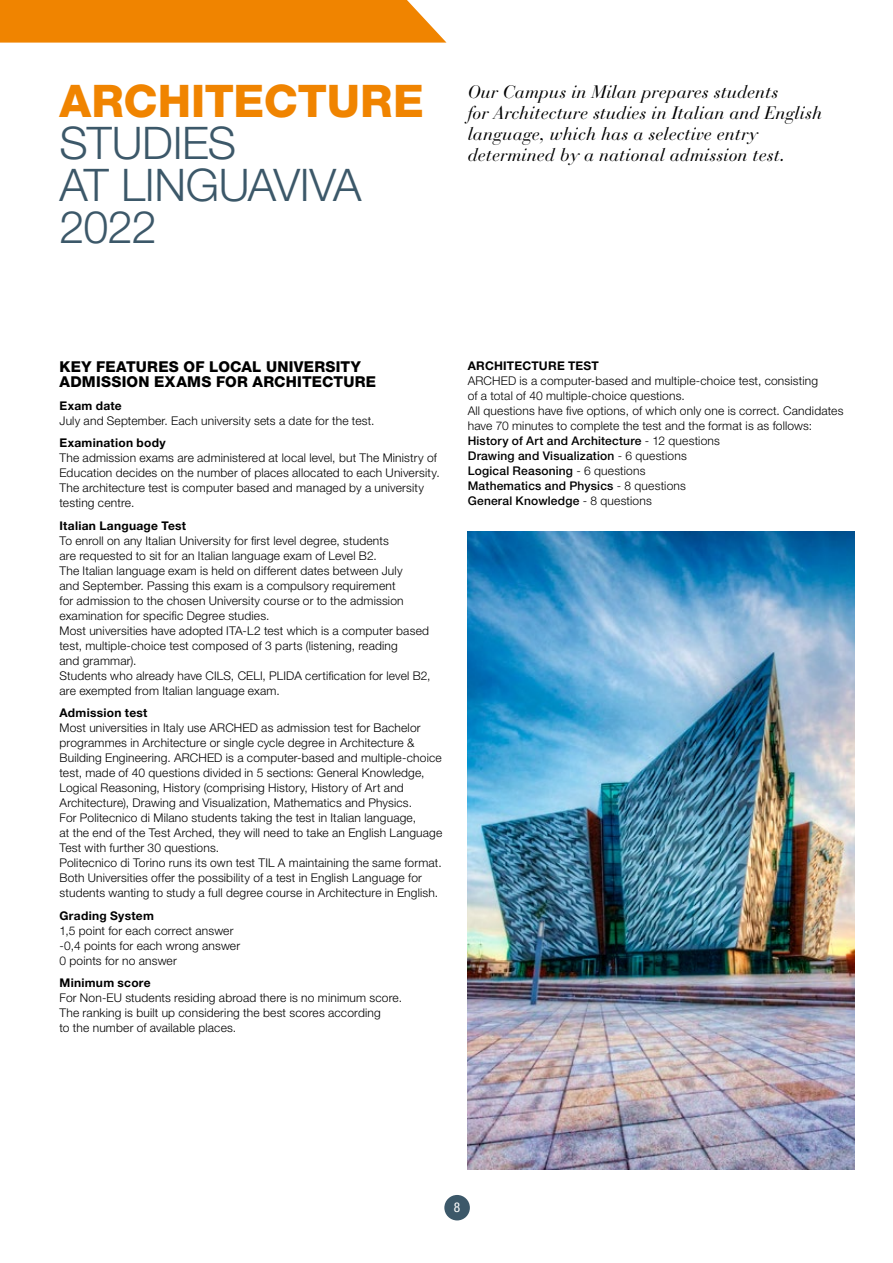
<style>
.page{position:relative;width:893px;height:1263px;background:#fff}
.page>*{position:absolute;margin:0;border:0;box-sizing:border-box;transform-origin:0 0}
.t1{font:300 45px/42px "Helvetica Neue LT Std";letter-spacing:-.01em;color:#3c5869}
.t2{font:800 45px "Helvetica Neue LT Std";color:#f08400}
.t3{font:italic 18px/21px "Bauer Bodoni Std";letter-spacing:.005em;color:#000}
.t4{font:800 15px/15px "Helvetica Neue LT Std";letter-spacing:.015em;color:#000}
.t5{font:condensed 13.5px "Helvetica Neue LT Std";color:#fff}
.t6{font:300 12px/15px "Helvetica Neue LT Std";letter-spacing:.015em;color:#000}
.t7{font:700 12px "Helvetica Neue LT Std";letter-spacing:.02em;color:#000}
.s1{font-weight:500}
</style>
<div class="page">
<div style="left:444px;top:1195px;width:26px;height:25px;background:#3c5869;border-radius:50%"></div>
<div style="left:0;top:0;width:446px;height:43px;background:#f08400"></div>
<img style="left:468px;top:531px;width:387px;height:638px">
<h1 class="t2" style="left:60px;top:74px;width:366px">ARCHITECTURE</h1>
<h1 class="t1" style="left:60px;top:121px;width:304px">STUDIES<br>AT LINGUAVIVA<br>2022</h1>
<h2 class="t3" style="left:468px;top:82px;width:356px">Our Campus in Milan prepares students<br>for Architecture studies in Italian and English language, which has a selective entry determined by a national admission test.</h2>
<p class="t4" style="left:60px;top:359px;width:318px">KEY FEATURES OF LOCAL UNIVERSITY<br>ADMISSION EXAMS FOR ARCHITECTURE</p>
<p class="t7" style="left:60px;top:398px;width:64px">Exam date</p>
<p class="t6" style="left:60px;top:413px;width:316px">July and September. Each university sets a date for the test.</p>
<p class="t7" style="left:60px;top:435px;width:108px">Examination body</p>
<p class="t6" style="left:60px;top:450px;width:382px">The admission exams are administered at local level, but The Ministry of Education decides on the number of places allocated to each University.<br>The architecture test is computer based and managed by a university testing centre.</p>
<p class="t7" style="left:60px;top:518px;width:128px">Italian Language Test</p>
<p class="t6" style="left:60px;top:533px;width:372px">To enroll on any Italian University for first level degree, students<br>are requested to sit for an Italian language exam of Level B2.<br>The Italian language exam is held on different dates between July<br>and September. Passing this exam is a compulsory requirement<br>for admission to the chosen University course or to the admission examination for specific Degree studies.<br>Most universities have adopted ITA-L2 test which is a computer based test, multiple-choice test composed of 3 parts (listening, reading<br>and grammar).<br>Students who already have CILS, CELI, PLIDA certification for level B2, are exempted from Italian language exam.</p>
<p class="t7" style="left:60px;top:705px;width:89px">Admission test</p>
<p class="t6" style="left:60px;top:720px;width:384px">Most universities in Italy use ARCHED as admission test for Bachelor programmes in Architecture or single cycle degree in Architecture &amp; Building Engineering. ARCHED is a computer-based and multiple-choice test, made of 40 questions divided in 5 sections: General Knowledge, Logical Reasoning, History (comprising History, History of Art and Architecture), Drawing and Visualization, Mathematics and Physics.<br>For Politecnico di Milano students taking the test in Italian language,<br>at the end of the Test Arched, they will need to take an English Language Test with further 30 questions.<br>Politecnico di Torino runs its own test TIL A maintaining the same format.<br>Both Universities offer the possibility of a test in English Language for students wanting to study a full degree course in Architecture in English.</p>
<p class="t7" style="left:60px;top:908px;width:96px">Grading System</p>
<p class="t6" style="left:60px;top:923px;width:182px">1,5 point for each correct answer -0,4 points for each wrong answer<br>0 points for no answer</p>
<p class="t7" style="left:60px;top:975px;width:93px">Minimum score</p>
<p class="t6" style="left:60px;top:990px;width:344px">For Non-EU students residing abroad there is no minimum score.<br>The ranking is built up considering the best scores according<br>to the number of available places.</p>
<p class="t7" style="left:468px;top:358px;width:133px">ARCHITECTURE TEST</p>
<p class="t6" style="left:468px;top:373px;width:377px">ARCHED is a computer-based and multiple-choice test, consisting<br>of a total of 40 multiple-choice questions.<br>All questions have five options, of which only one is correct. Candidates have 70 minutes to complete the test and the format is as follows:<br><span class="s1">History of Art and Architecture</span> - 12 questions<br><span class="s1">Drawing and Visualization</span> - 6 questions<br><span class="s1">Logical Reasoning</span> - 6 questions<br><span class="s1">Mathematics and Physics</span> - 8 questions<br><span class="s1">General Knowledge</span> - 8 questions</p>
<p class="t5" style="left:454px;top:1199px;width:8px">8</p>
</div>
